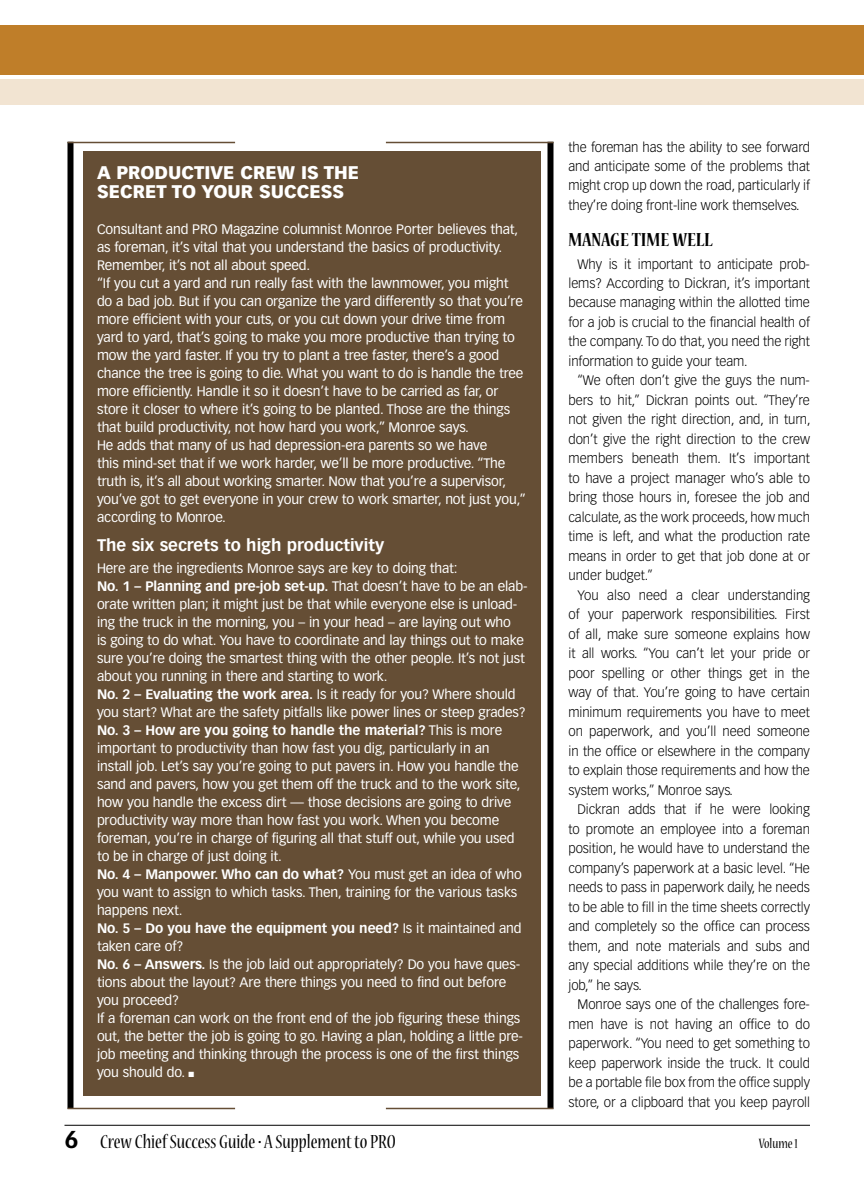
<style>
.page{position:relative;width:864px;height:1188px;background:#fff}
.page>*{position:absolute;margin:0;border:0;box-sizing:border-box;transform-origin:0 0}
.t1{font:condensed 21px "Nueva Std";color:#000}
.t2{font:700 condensed 21px "Nueva Std";color:#000}
.t3{font:900 18px/19.5px "Vectora LT Std";color:#fff}
.t4{font:700 16.5px "Vectora LT Std";color:#fff}
.t5{font:condensed 15px "Nueva Std";color:#000}
.t6{font:13.5px/18px "Vectora LT Std";letter-spacing:-.01em;color:#fff}
.t7{font:300 13.5px/19.5px "Vectora LT Std";letter-spacing:-.005em;color:#000;text-align:justify}
.s1{font-weight:700}
</style>
<div class="page">
<div style="left:0;top:25px;width:864px;height:49px;background:#bf7e29"></div>
<div style="left:0;top:79px;width:864px;height:26px;background:#f2e4d2"></div>
<div style="left:548px;top:142px;width:6px;height:967px;background:#000"></div>
<div style="left:68px;top:142px;width:6px;height:967px;background:#000"></div>
<hr style="left:68px;top:142px;width:167px;height:1px;background:#654e35">
<hr style="left:386px;top:142px;width:168px;height:1px;background:#654e35">
<hr style="left:68px;top:1108px;width:167px;height:1px;background:#654e35">
<hr style="left:386px;top:1108px;width:168px;height:1px;background:#654e35">
<div style="left:84px;top:152px;width:457px;height:944px;background:#654e35"></div>
<hr style="left:64px;top:1125px;width:746px;height:1px;background:#000">
<h2 class="t3" style="left:97px;top:163px;width:264px">A PRODUCTIVE CREW IS THE<br>SECRET TO YOUR SUCCESS</h2>
<p class="t6" style="left:97px;top:221px;width:430px">Consultant and PRO Magazine columnist Monroe Porter believes that, as foreman, it’s vital that you understand the basics of productivity.<br>Remember, it’s not all about speed.<br>“If you cut a yard and run really fast with the lawnmower, you might do a bad job. But if you can organize the yard differently so that you’re more efficient with your cuts, or you cut down your drive time from yard to yard, that’s going to make you more productive than trying to mow the yard faster. If you try to plant a tree faster, there’s a good chance the tree is going to die. What you want to do is handle the tree more efficiently. Handle it so it doesn’t have to be carried as far, or store it closer to where it’s going to be planted. Those are the things that build productivity, not how hard you work,” Monroe says.<br>He adds that many of us had depression-era parents so we have<br>this mind-set that if we work harder, we’ll be more productive. “The truth is, it’s all about working smarter. Now that you’re a supervisor, you’ve got to get everyone in your crew to work smarter, not just you,” according to Monroe.</p>
<p class="t4" style="left:97px;top:535px;width:289px">The six secrets to high productivity</p>
<p class="t6" style="left:97px;top:560px;width:432px">Here are the ingredients Monroe says are key to doing that:<br><span class="s1">No. 1 – Planning and pre-job set-up.</span> That doesn’t have to be an elab&shy;orate written plan; it might just be that while everyone else is unload&shy;ing the truck in the morning, you – in your head – are laying out who<br>is going to do what. You have to coordinate and lay things out to make sure you’re doing the smartest thing with the other people. It’s not just about you running in there and starting to work.<br><span class="s1">No. 2 – Evaluating the work area.</span> Is it ready for you? Where should you start? What are the safety pitfalls like power lines or steep grades?<br><span class="s1">No. 3 – How are you going to handle the material?</span> This is more important to productivity than how fast you dig, particularly in an install job. Let’s say you’re going to put pavers in. How you handle the sand and pavers, how you get them off the truck and to the work site, how you handle the excess dirt — those decisions are going to drive productivity way more than how fast you work. When you become foreman, you’re in charge of figuring all that stuff out, while you used to be in charge of just doing it.<br><span class="s1">No. 4 – Manpower. Who can do what?</span> You must get an idea of who you want to assign to which tasks. Then, training for the various tasks happens next.<br><span class="s1">No. 5 – Do you have the equipment you need?</span> Is it maintained and taken care of?<br><span class="s1">No. 6 – Answers.</span> Is the job laid out appropriately? Do you have ques&shy;tions about the layout? Are there things you need to find out before you proceed?<br>If a foreman can work on the front end of the job figuring these things out, the better the job is going to go. Having a plan, holding a little pre&shy;job meeting and thinking through the process is one of the first things you should do. ■</p>
<p class="t7" style="left:568px;top:137px;width:243px">the foreman has the ability to see forward and anticipate some of the problems that might crop up down the road, particularly if they’re doing front-line work themselves.</p>
<h1 class="t2" style="left:568px;top:230px;width:146px">MANAGE TIME WELL</h1>
<p class="t7" style="left:569px;top:254px;width:243px;text-indent:9px">Why is it important to anticipate prob&shy;lems? According to Dickran, it’s important because managing within the allotted time for a job is crucial to the financial health of the company. To do that, you need the right information to guide your team.</p>
<p class="t7" style="left:569px;top:371px;width:244px;text-indent:9px">“We often don’t give the guys the num&shy;bers to hit,” Dickran points out. “They’re not given the right direction, and, in turn, don’t give the right direction to the crew members beneath them. It’s important to have a project manager who’s able to bring those hours in, foresee the job and calculate, as the work proceeds, how much time is left, and what the production rate means in order to get that job done at or under budget.”</p>
<p class="t7" style="left:569px;top:586px;width:243px;text-indent:9px">You also need a clear understanding of your paperwork responsibilities. First of all, make sure someone explains how it all works. “You can’t let your pride or poor spelling or other things get in the way of that. You’re going to have certain minimum requirements you have to meet on paperwork, and you’ll need someone in the office or elsewhere in the company to explain those requirements and how the system works,” Monroe says.</p>
<p class="t7" style="left:569px;top:800px;width:243px;text-indent:9px">Dickran adds that if he were looking to promote an employee into a foreman position, he would have to understand the company’s paperwork at a basic level. “He needs to pass in paperwork daily, he needs to be able to fill in the time sheets correctly and completely so the office can process them, and note materials and subs and any special additions while they’re on the job,” he says.</p>
<p class="t7" style="left:569px;top:995px;width:243px;text-indent:9px">Monroe says one of the challenges fore&shy;men have is not having an office to do paperwork. “You need to get something to keep paperwork inside the truck. It could be a portable file box from the office supply store, or a clipboard that you keep payroll</p>
<h1 class="t1" style="left:100px;top:1132px;width:297px">Crew Chief Success Guide • A Supplement to PRO</h1>
<p class="t5" style="left:759px;top:1137px;width:41px">Volume 1</p>
</div>
